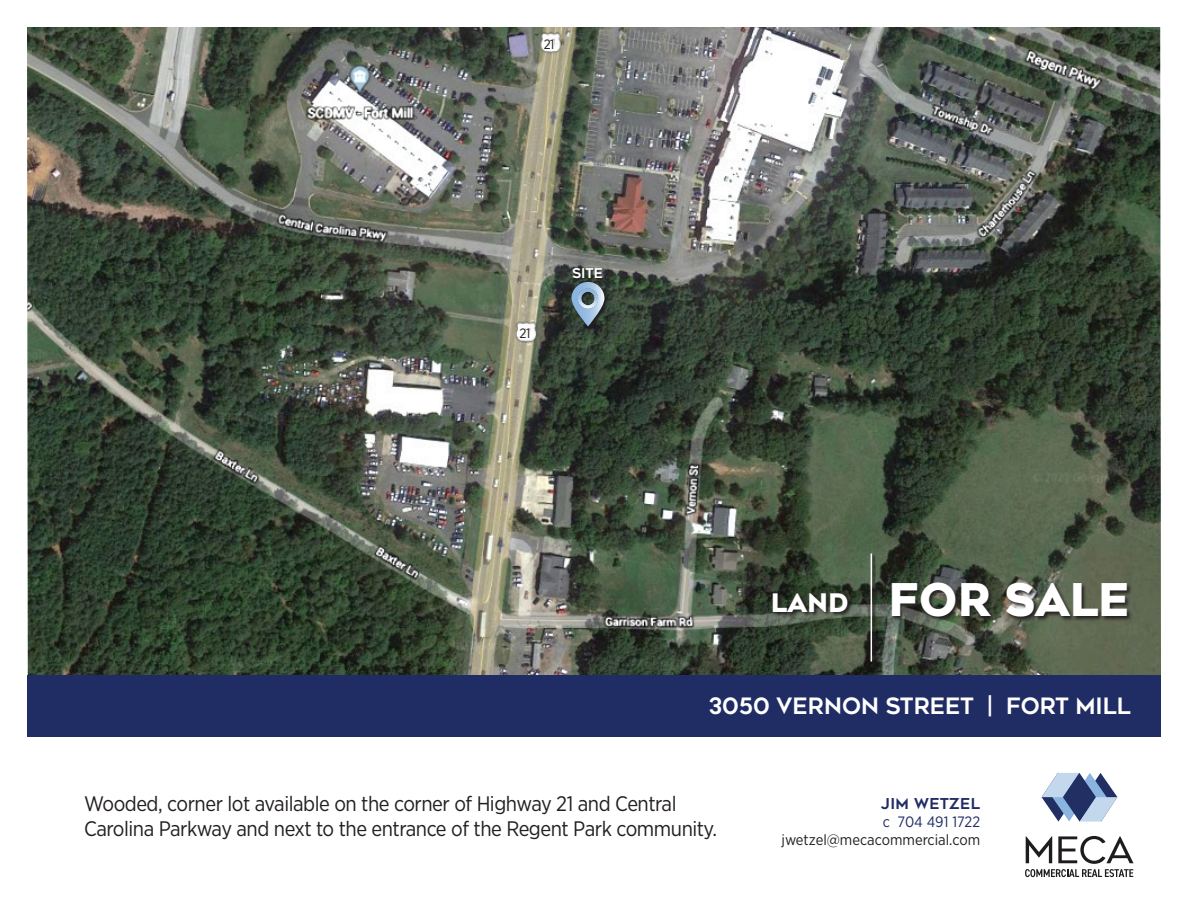
<style>
.page{position:relative;width:1188px;height:918px;background:#fff}
.page>*{position:absolute;margin:0;border:0;box-sizing:border-box;transform-origin:0 0}
.t1{font:800 45px "Geometos Neue";letter-spacing:.01em;color:#fff}
.t2{font:800 25.5px "Geometos Neue";color:#fff}
.t3{font:700 22.5px "Geometos Neue";color:#fff}
.t4{font:21px/25.2px "Gotham Narrow";letter-spacing:-.025em;color:#231f20}
.t5{font:15px "Gotham Narrow";color:#231f20}
.t6{font:15px "Gotham Narrow";color:#202c64}
.t7{font:700 15px "Geometos Neue";letter-spacing:.03em;color:#202c64}
.t8{font:700 13.5px "Geometos Neue";color:#fff}
.t9{font:13.5px "Gotham Narrow";color:#231f20}
</style>
<div class="page">
<img style="left:27px;top:27px;width:1134px;height:648px">
<div style="left:27px;top:675px;width:1134px;height:62px;background:#202c64"></div>
<svg style="left:772px;top:592px;width:81px;height:25px;background:#343c31"></svg>
<svg style="left:871px;top:554px;width:5px;height:112px"></svg>
<hr style="left:871px;top:554px;width:1px;height:108px;background:#fff">
<svg style="left:891px;top:582px;width:242px;height:41px;background:#42453b"></svg>
<svg style="left:571px;top:282px;width:37px;height:47px"></svg>
<svg style="left:572px;top:282px;width:32px;height:44px"></svg>
<svg style="left:573px;top:267px;width:32px;height:14px"></svg>
<svg style="left:1042px;top:773px;width:75px;height:49px"></svg>
<svg style="left:1025px;top:836px;width:109px;height:41px"></svg>
<p class="t9" style="left:544px;top:35px;width:12px">21</p>
<p class="t9" style="left:520px;top:325px;width:12px">21</p>
<p class="t8" style="left:572px;top:265px;width:33px">SITE</p>
<p class="t2" style="left:771px;top:587px;width:79px">LAND</p>
<p class="t1" style="left:889px;top:573px;width:242px">FOR SALE</p>
<p class="t3" style="left:709px;top:693px;width:423px">3050 VERNON STREET | FORT MILL</p>
<p class="t4" style="left:84px;top:790px;width:635px">Wooded, corner lot available on the corner of Highway 21 and Central<br>Carolina Parkway and next to the entrance of the Regent Park community.</p>
<p class="t7" style="left:881px;top:795px;width:101px">JIM WETZEL</p>
<p class="t6" style="left:883px;top:813px;width:99px">c 704 491 1722</p>
<p class="t5" style="left:782px;top:831px;width:200px">jwetzel@mecacommercial.com</p>
</div>
